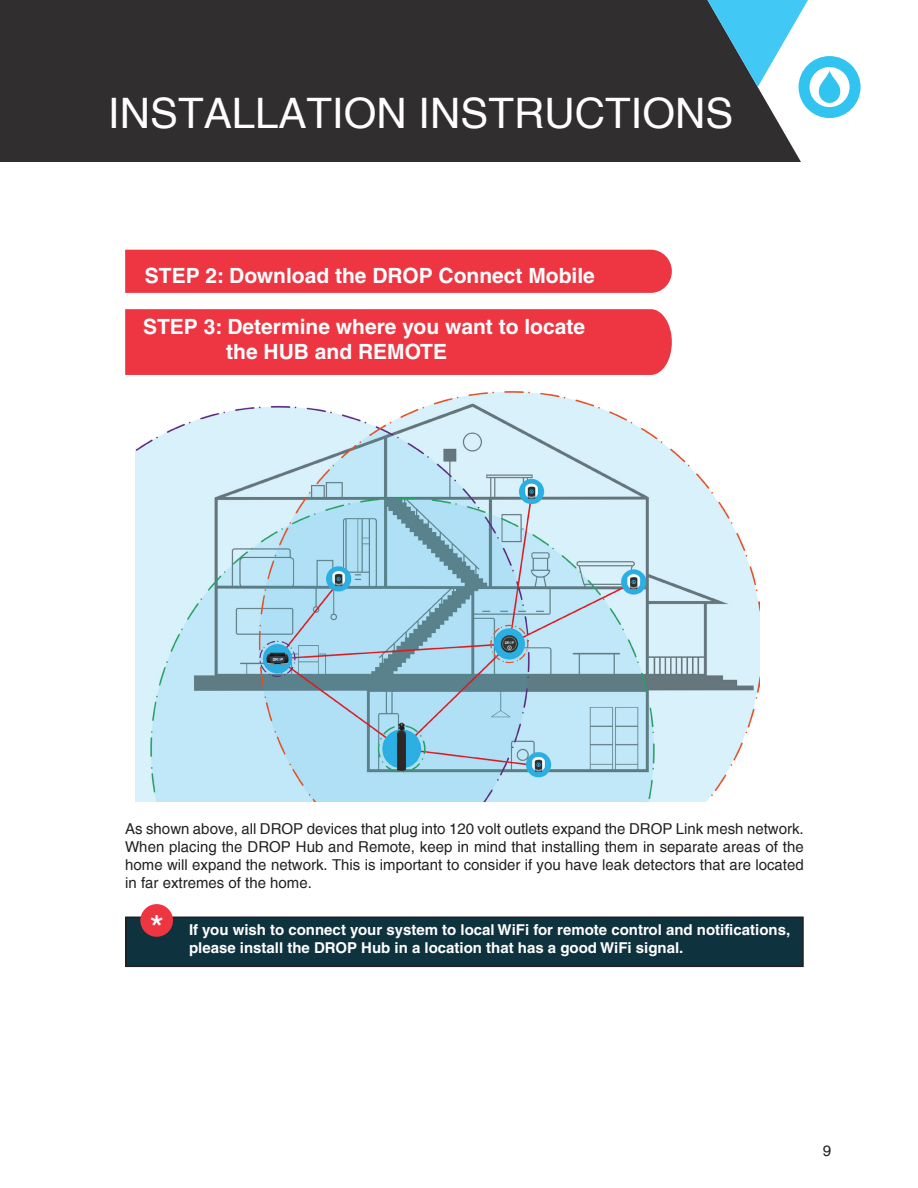
<style>
.page{position:relative;width:918px;height:1188px;background:#fff}
.page>*{position:absolute;margin:0;border:0;box-sizing:border-box;transform-origin:0 0}
.t1{font:42px "Helvetica";color:#fff}
.t2{font:37.5px "Helvetica";color:#fff}
.t3{font:700 21px/25.2px "Helvetica CE";color:#fff}
.t4{font:15px/18px "Helvetica";color:#231f20;text-align:justify}
.t5{font:700 15px/18px "Helvetica CE";color:#fff}
</style>
<div class="page">
<div style="left:0;top:0;width:918px;height:162px;background:#312e30"></div>
<div style="left:775px;top:0;width:143px;height:162px;background:#fff"></div>
<svg style="left:707px;top:0;width:154px;height:118px"></svg>
<img style="left:135px;top:391px;width:625px;height:411px">
<div style="left:126px;top:917px;width:677px;height:49px;background:#0f323f"></div>
<div style="left:125px;top:917px;width:679px;height:50px;border:2px solid #231f20"></div>
<div style="left:125px;top:250px;width:547px;height:43px;background:#ee3643"></div>
<div style="left:125px;top:309px;width:547px;height:66px;background:#ee3643"></div>
<div style="left:140px;top:904px;width:33px;height:33px;background:#ee3643;border-radius:50%"></div>
<p class="t1" style="left:108px;top:89px;width:627px">INSTALLATION INSTRUCTIONS</p>
<p class="t3" style="left:145px;top:263px;width:451px">STEP 2: Download the DROP Connect Mobile</p>
<p class="t3" style="left:226px;top:314px;width:360px;text-indent:-83px">STEP 3: Determine where you want to locate the HUB and REMOTE</p>
<p class="t4" style="left:125px;top:820px;width:680px">As shown above, all DROP devices that plug into 120 volt outlets expand the DROP Link mesh network.<br>When placing the DROP Hub and Remote, keep in mind that installing them in separate areas of the home will expand the network. This is important to consider if you have leak detectors that are located in far extremes of the home.</p>
<p class="t5" style="left:189px;top:921px;width:603px">If you wish to connect your system to local WiFi for remote control and notifications, please install the DROP Hub in a location that has a good WiFi signal.</p>
<p class="t2" style="left:149px;top:907px;width:16px">*</p>
<p class="t4" style="left:823px;top:1141px;width:10px">9</p>
</div>
